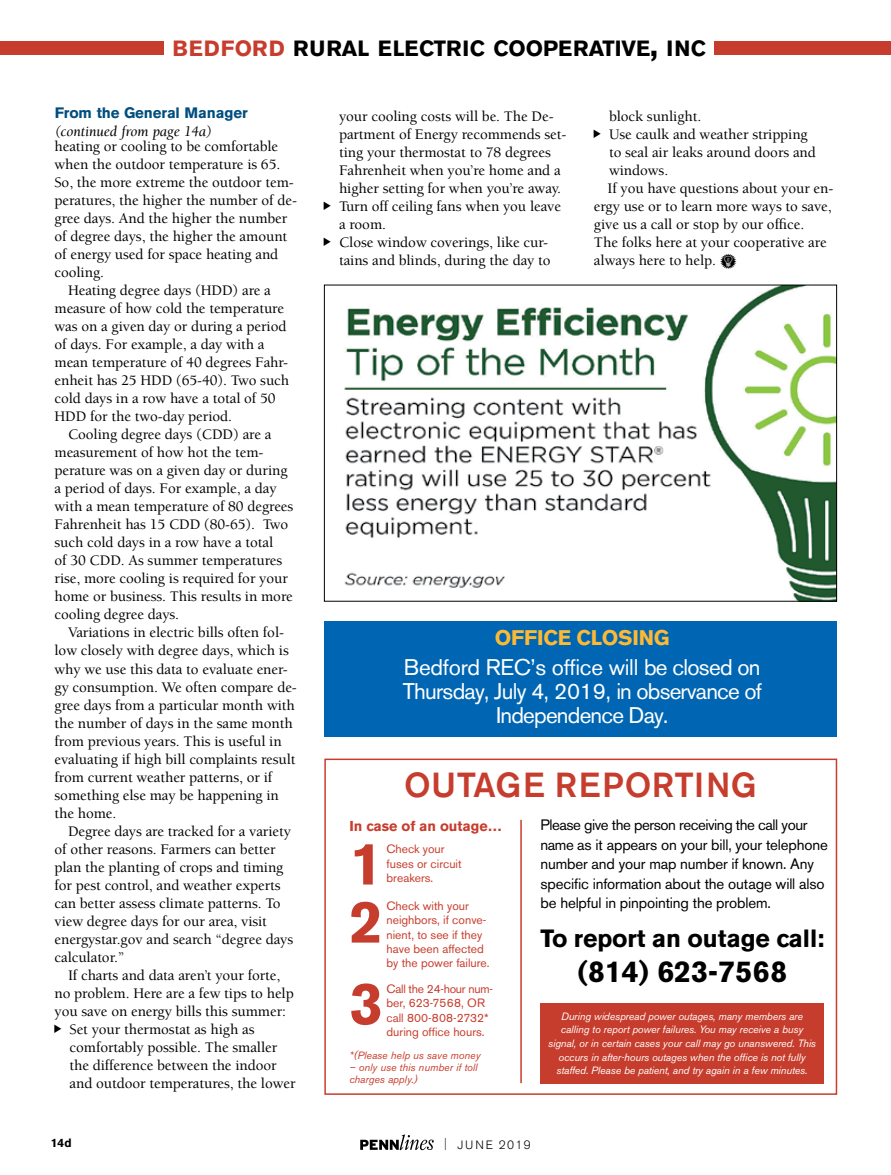
<style>
.page{position:relative;width:891px;height:1175px;background:#fff}
.page>*{position:absolute;margin:0;border:0;box-sizing:border-box;transform-origin:0 0}
.t1{font:700 59.25px "Akzidenz Grotesk BE";color:#c73d2d}
.t2{font:500 34.5px "Akzidenz Grotesk BE";color:#c73d2d}
.t3{font:700 30px "Akzidenz Grotesk BE";color:#000}
.t4{font:700 24.75px "Akzidenz Grotesk BE";letter-spacing:-.005em;color:#000}
.t5{font:22.5px/24px "Akzidenz Grotesk BE";letter-spacing:-.03em;color:#fff;text-align:center}
.t6{font:700 21.9px "Akzidenz Grotesk BE";color:#000}
.t7{font:700 21px "Akzidenz Grotesk BE";letter-spacing:-.01em;color:#fdb933}
.t8{font:500 15px/18px "Berkeley Std";letter-spacing:-.005em;color:#000}
.t9{font:15px/19.5px "Akzidenz Grotesk BE";letter-spacing:-.01em;color:#000}
.t10{font:italic 15px "Berkeley Std";letter-spacing:-.01em;color:#000}
.t11{font:700 15px "Akzidenz Grotesk BE";letter-spacing:-.01em;color:#014e7e}
.t12{font:700 14.25px "Akzidenz Grotesk BE";color:#c73d2d}
.t13{font:12px/14.4px "Akzidenz Grotesk BE";color:#c73d2d}
.t14{font:300 12px "Akzidenz Grotesk BE";letter-spacing:.13em;color:#000}
.t15{font:700 12px "Akzidenz Grotesk BE";color:#000}
.t16{font:italic 10.5px/13.5px "Akzidenz Grotesk BE";letter-spacing:-.01em;color:#fff;text-align:center}
.t17{font:italic 10.5px/12px "Akzidenz Grotesk BE";color:#c73d2d}
.s1{color:#c73d2d}
.s2{font-size:31.2px}
.s3{font-family:"PF Household Items";font-weight:400}
.s4{font-stretch:condensed}
</style>
<div class="page">
<svg style="left:360px;top:1134px;width:74px;height:16px"></svg>
<div style="left:714px;top:41px;width:177px;height:13px;background:#c73d2d"></div>
<div style="left:0;top:41px;width:163px;height:13px;background:#c73d2d"></div>
<div style="left:324px;top:758px;width:513px;height:336px;background:#fff;border:2px solid #c73d2d"></div>
<div style="left:541px;top:1003px;width:283px;height:81px;background:#c73d2d"></div>
<hr style="left:520px;top:819px;width:2px;height:264px;background:#c73d2d">
<div style="left:324px;top:621px;width:513px;height:115px;background:#0066b3"></div>
<img style="left:344px;top:287px;width:491px;height:312px">
<div style="left:324px;top:285px;width:513px;height:316px;border:1px solid #000"></div>
<h3 class="t6" style="left:172px;top:35px;width:535px"><span class="s1">BEDFORD</span> RURAL ELECTRIC COOPERATIVE<span class="s2">,</span> INC</h3>
<p class="t11" style="left:55px;top:104px;width:194px">From the General Manager</p>
<p class="t10" style="left:55px;top:123px;width:158px">(continued from page 14a)</p>
<p class="t8" style="left:55px;top:138px;width:225px">heating or cooling to be comfortable</p>
<p class="t8" style="left:55px;top:156px;width:227px">when the outdoor temperature is 65.</p>
<p class="t8" style="left:55px;top:174px;width:241px">So, the more extreme the outdoor tem-</p>
<p class="t8" style="left:55px;top:192px;width:244px">peratures, the higher the number of de-</p>
<p class="t8" style="left:55px;top:210px;width:234px">gree days. And the higher the number</p>
<p class="t8" style="left:55px;top:228px;width:234px">of degree days, the higher the amount</p>
<p class="t8" style="left:55px;top:246px;width:225px">of energy used for space heating and</p>
<p class="t8" style="left:55px;top:264px;width:51px">cooling.</p>
<p class="t8" style="left:68px;top:282px;width:204px">Heating degree days (HDD) are a</p>
<p class="t8" style="left:55px;top:300px;width:231px">measure of how cold the temperature</p>
<p class="t8" style="left:55px;top:318px;width:233px">was on a given day or during a period</p>
<p class="t8" style="left:55px;top:336px;width:211px">of days. For example, a day with a</p>
<p class="t8" style="left:55px;top:354px;width:235px">mean temperature of 40 degrees Fahr-</p>
<p class="t8" style="left:55px;top:372px;width:236px">enheit has 25 HDD (65-40). Two such</p>
<p class="t8" style="left:55px;top:390px;width:223px">cold days in a row have a total of 50</p>
<p class="t8" style="left:55px;top:408px;width:179px">HDD for the two-day period.</p>
<p class="t8" style="left:68px;top:426px;width:205px">Cooling degree days (CDD) are a</p>
<p class="t8" style="left:55px;top:444px;width:211px">measurement of how hot the tem-</p>
<p class="t8" style="left:55px;top:462px;width:235px">perature was on a given day or during</p>
<p class="t8" style="left:55px;top:480px;width:224px">a period of days. For example, a day</p>
<p class="t8" style="left:55px;top:498px;width:240px">with a mean temperature of 80 degrees</p>
<p class="t8" style="left:55px;top:516px;width:235px">Fahrenheit has 15 CDD (80-65). Two</p>
<p class="t8" style="left:55px;top:534px;width:220px">such cold days in a row have a total</p>
<p class="t8" style="left:55px;top:552px;width:229px">of 30 CDD. As summer temperatures</p>
<p class="t8" style="left:55px;top:570px;width:235px">rise, more cooling is required for your</p>
<p class="t8" style="left:55px;top:588px;width:240px">home or business. This results in more</p>
<p class="t8" style="left:55px;top:606px;width:126px">cooling degree days.</p>
<p class="t8" style="left:68px;top:624px;width:218px">Variations in electric bills often fol-</p>
<p class="t8" style="left:55px;top:642px;width:236px">low closely with degree days, which is</p>
<p class="t8" style="left:55px;top:660px;width:235px">why we use this data to evaluate ener-</p>
<p class="t8" style="left:55px;top:678px;width:244px">gy consumption. We often compare de-</p>
<p class="t8" style="left:55px;top:696px;width:242px">gree days from a particular month with</p>
<p class="t8" style="left:55px;top:714px;width:240px">the number of days in the same month</p>
<p class="t8" style="left:55px;top:732px;width:229px">from previous years. This is useful in</p>
<p class="t8" style="left:55px;top:750px;width:243px">evaluating if high bill complaints result</p>
<p class="t8" style="left:55px;top:768px;width:219px">from current weather patterns, or if</p>
<p class="t8" style="left:55px;top:786px;width:226px">something else may be happening in</p>
<p class="t8" style="left:55px;top:804px;width:63px">the home.</p>
<p class="t8" style="left:68px;top:822px;width:224px">Degree days are tracked for a variety</p>
<p class="t8" style="left:55px;top:840px;width:223px">of other reasons. Farmers can better</p>
<p class="t8" style="left:55px;top:858px;width:230px">plan the planting of crops and timing</p>
<p class="t8" style="left:55px;top:876px;width:227px">for pest control, and weather experts</p>
<p class="t8" style="left:55px;top:894px;width:227px">can better assess climate patterns. To</p>
<p class="t8" style="left:55px;top:912px;width:214px">view degree days for our area, visit</p>
<p class="t8" style="left:55px;top:930px;width:240px">energystar.gov and search “degree days</p>
<p class="t8" style="left:55px;top:948px;width:71px">calculator.”</p>
<p class="t8" style="left:68px;top:966px;width:214px">If charts and data aren’t your forte,</p>
<p class="t8" style="left:55px;top:984px;width:241px">no problem. Here are a few tips to help</p>
<p class="t8" style="left:55px;top:1002px;width:233px">you save on energy bills this summer:</p>
<p class="t8" style="left:70px;top:1020px;width:186px">Set your thermostat as high as</p>
<p class="t8" style="left:70px;top:1038px;width:209px">comfortably possible. The smaller</p>
<p class="t8" style="left:70px;top:1056px;width:209px">the difference between the indoor</p>
<p class="t8" style="left:70px;top:1074px;width:228px">and outdoor temperatures, the lower</p>
<p class="t8" style="left:339px;top:107px;width:229px">your cooling costs will be. The De&shy;partment of Energy recommends set&shy;ting your thermostat to 78 degrees<br>Fahrenheit when you’re home and a higher setting for when you’re away.<br>Turn off ceiling fans when you leave a room.<br>Close window coverings, like cur&shy;tains and blinds, during the day to</p>
<p class="t8" style="left:609px;top:107px;width:94px">block sunlight.</p>
<p class="t8" style="left:609px;top:125px;width:200px">Use caulk and weather stripping</p>
<p class="t8" style="left:609px;top:143px;width:208px">to seal air leaks around doors and</p>
<p class="t8" style="left:609px;top:161px;width:61px">windows.</p>
<p class="t8" style="left:607px;top:179px;width:227px">If you have questions about your en-</p>
<p class="t8" style="left:594px;top:197px;width:239px">ergy use or to learn more ways to save,</p>
<p class="t8" style="left:594px;top:215px;width:212px">give us a call or stop by our office.</p>
<p class="t8" style="left:594px;top:233px;width:234px">The folks here at your cooperative are</p>
<p class="t8" style="left:594px;top:251px;width:145px">always here to help. <span class="s3">l</span></p>
<h3 class="t7" style="left:495px;top:625px;width:29px">Office</h3>
<h3 class="t7" style="left:576px;top:625px;width:92px">Closi ng</h3>
<h3 class="t5" style="left:403px;top:654px;width:361px">Bedford REC’s office will be closed on<br>Thursday, July 4, 2019, in observance of<br>Independence Day.</h3>
<h2 class="t2" style="left:404px;top:763px;width:76px">OUTAGE</h2>
<h2 class="t2" style="left:555px;top:763px;width:23px">REPORTING</h2>
<p class="t12" style="left:350px;top:817px;width:154px">In case of an outage…</p>
<h1 class="t1" style="left:350px;top:829px;width:35px">1</h1>
<p class="t13" style="left:387px;top:841px;width:77px">Check your fuses or circuit</p>
<p class="t13" style="left:387px;top:870px;width:48px">breakers.</p>
<p class="t13" style="left:387px;top:898px;width:105px">Check with your neighbors, if conve&shy;nient, to see if they have been affected by the power failure.</p>
<h1 class="t1" style="left:350px;top:887px;width:35px">2</h1>
<h1 class="t1" style="left:350px;top:969px;width:35px">3</h1>
<p class="t13" style="left:387px;top:981px;width:108px">Call the 24-hour num&shy;ber, 623-7568, OR call 800-808-2732*</p>
<p class="t13" style="left:387px;top:1024px;width:100px">during office hours.</p>
<p class="t17" style="left:350px;top:1049px;width:133px">*(Please help us save money</p>
<p class="t17" style="left:350px;top:1061px;width:130px">– only use this number if toll charges apply.)</p>
<p class="t9" style="left:540px;top:815px;width:289px">Please give the person receiving the call your name as it appears on your bill, your telephone number and your map number if known. Any specific information about the outage will also be helpful in pinpointing the problem.</p>
<h3 class="t4" style="left:540px;top:924px;width:286px">To report an outage call:</h3>
<h3 class="t3" style="left:577px;top:953px;width:211px">(814) 623-7568</h3>
<p class="t16" style="left:548px;top:1009px;width:269px">During widespread power outages, many members are calling to report power failures. You may receive a busy signal, or in certain cases your call may go unanswered. This occurs in after-hours outages when the office is not fully staffed. Please be patient, and try again in a few minutes.</p>
<p class="t15" style="left:51px;top:1135px;width:22px">14d</p>
<p class="t14" style="left:444px;top:1137px;width:88px"><span class="s4">|</span> JUNE 2019</p>
</div>
